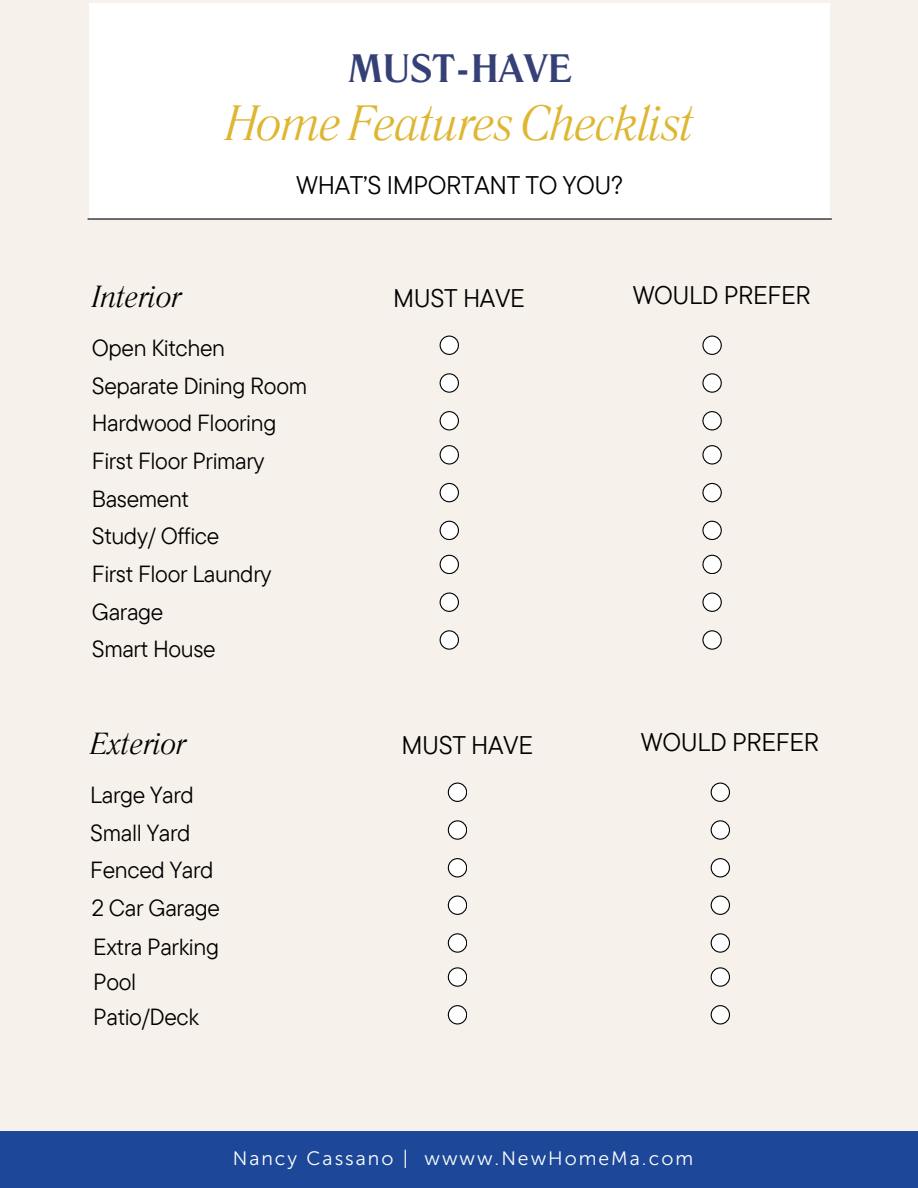
<style>
.page{position:relative;width:918px;height:1188px;background:#f6f1eb}
.page>*{position:absolute;margin:0;border:0;box-sizing:border-box;transform-origin:0 0}
.t1{font:italic 49.2px "Literaturnaya";letter-spacing:-.05em;color:#deb631}
.t2{font:700 39.45px "Literaturnaya";letter-spacing:-.015em;color:#354076}
.t3{font:italic 30.3px "Literaturnaya";letter-spacing:-.04em;color:#000}
.t4{font:25.5px "TT Commons Pro";letter-spacing:-.015em;color:#000}
.t5{font:23.25px/37.8px "TT Commons Pro";letter-spacing:-.015em;color:#000}
.t6{font:19.35px "Museo Sans 300";letter-spacing:.105em;color:#fefffe}
</style>
<div class="page">
<div style="left:90px;top:3px;width:740px;height:215px;background:#fff"></div>
<hr style="left:88px;top:218px;width:744px;height:2px;background:#000">
<svg style="left:702px;top:336px;width:20px;height:19px"></svg>
<svg style="left:702px;top:373px;width:20px;height:19px"></svg>
<svg style="left:702px;top:411px;width:20px;height:19px"></svg>
<svg style="left:702px;top:445px;width:20px;height:19px"></svg>
<svg style="left:702px;top:483px;width:20px;height:19px"></svg>
<svg style="left:702px;top:521px;width:20px;height:19px"></svg>
<svg style="left:702px;top:555px;width:20px;height:19px"></svg>
<svg style="left:702px;top:592px;width:20px;height:20px"></svg>
<svg style="left:702px;top:630px;width:20px;height:19px"></svg>
<svg style="left:440px;top:336px;width:19px;height:19px"></svg>
<svg style="left:440px;top:373px;width:19px;height:19px"></svg>
<svg style="left:440px;top:411px;width:19px;height:19px"></svg>
<svg style="left:440px;top:445px;width:19px;height:19px"></svg>
<svg style="left:440px;top:483px;width:19px;height:19px"></svg>
<svg style="left:440px;top:521px;width:19px;height:19px"></svg>
<svg style="left:440px;top:555px;width:19px;height:19px"></svg>
<svg style="left:440px;top:592px;width:19px;height:20px"></svg>
<svg style="left:440px;top:630px;width:19px;height:19px"></svg>
<svg style="left:711px;top:783px;width:19px;height:19px"></svg>
<svg style="left:711px;top:820px;width:19px;height:19px"></svg>
<svg style="left:711px;top:858px;width:19px;height:19px"></svg>
<svg style="left:711px;top:896px;width:19px;height:19px"></svg>
<svg style="left:711px;top:933px;width:19px;height:19px"></svg>
<svg style="left:711px;top:967px;width:19px;height:19px"></svg>
<svg style="left:711px;top:1005px;width:19px;height:19px"></svg>
<svg style="left:448px;top:783px;width:19px;height:19px"></svg>
<svg style="left:448px;top:820px;width:19px;height:19px"></svg>
<svg style="left:448px;top:858px;width:19px;height:19px"></svg>
<svg style="left:448px;top:896px;width:19px;height:19px"></svg>
<svg style="left:448px;top:933px;width:19px;height:19px"></svg>
<svg style="left:448px;top:967px;width:19px;height:19px"></svg>
<svg style="left:448px;top:1005px;width:19px;height:19px"></svg>
<div style="left:0;top:1131px;width:918px;height:57px;background:#1d4798"></div>
<h3 class="t3" style="left:92px;top:279px;width:91px">Interior</h3>
<h2 class="t2" style="left:347px;top:45px;width:226px">MUST-HAVE</h2>
<h1 class="t1" style="left:225px;top:94px;width:472px">Home Features Checklist</h1>
<p class="t4" style="left:296px;top:168px;width:328px">WHAT’S IMPORTANT TO YOU?</p>
<p class="t4" style="left:393px;top:281px;width:133px">MUST HAVE</p>
<p class="t4" style="left:633px;top:278px;width:180px">WOULD PREFER</p>
<p class="t5" style="left:92px;top:328px;width:135px">Open Kitchen</p>
<p class="t5" style="left:92px;top:366px;width:217px">Separate Dining Room</p>
<p class="t5" style="left:92px;top:404px;width:186px">Hardwood Flooring</p>
<p class="t5" style="left:92px;top:441px;width:174px">First Floor Primary<br>Basement</p>
<p class="t5" style="left:92px;top:517px;width:129px">Study/ Office</p>
<p class="t5" style="left:92px;top:554px;width:181px">First Floor Laundry<br>Garage</p>
<p class="t5" style="left:92px;top:630px;width:125px">Smart House</p>
<h3 class="t3" style="left:90px;top:726px;width:97px">Exterior</h3>
<p class="t5" style="left:90px;top:775px;width:105px">Large Yard</p>
<p class="t5" style="left:90px;top:813px;width:102px">Small Yard</p>
<p class="t5" style="left:90px;top:851px;width:125px">Fenced Yard</p>
<p class="t5" style="left:92px;top:888px;width:130px">2 Car Garage</p>
<p class="t5" style="left:93px;top:927px;width:127px">Extra Parking</p>
<p class="t5" style="left:93px;top:962px;width:45px">Pool</p>
<p class="t5" style="left:93px;top:998px;width:107px">Patio/Deck</p>
<p class="t4" style="left:401px;top:728px;width:133px">MUST HAVE</p>
<p class="t4" style="left:641px;top:725px;width:180px">WOULD PREFER</p>
<p class="t6" style="left:233px;top:1147px;width:462px">Nancy Cassano | wwww.NewHomeMa.com</p>
</div>
